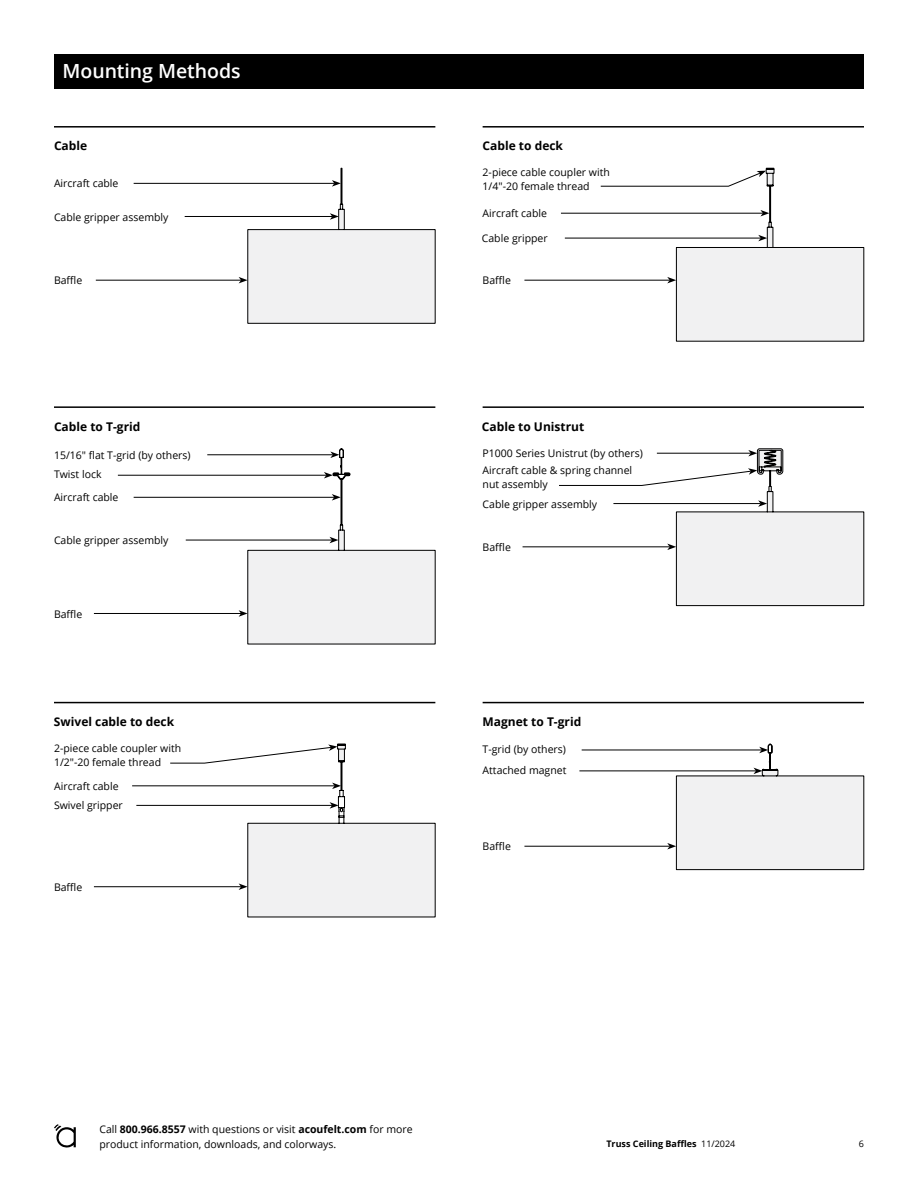
<style>
.page{position:relative;width:918px;height:1188px;background:#fff}
.page>*{position:absolute;margin:0;border:0;box-sizing:border-box;transform-origin:0 0}
.t1{font:600 19.5px "Open Sans";letter-spacing:-.005em;color:#fff}
.t2{font:700 12px "Open Sans";color:#000}
.t3{font:10.5px/13.5px "Open Sans";color:#000}
.t4{font:700 9px "Open Sans";color:#000}
.t5{font:9px "Open Sans";color:#000}
.s1{font-weight:700}
.s2{font-weight:400}
</style>
<div class="page">
<svg style="left:54px;top:1124px;width:22px;height:24px"></svg>
<hr style="left:54px;top:406px;width:381px;height:2px;background:#000">
<hr style="left:483px;top:406px;width:381px;height:2px;background:#000">
<hr style="left:54px;top:702px;width:381px;height:1px;background:#000">
<hr style="left:483px;top:702px;width:381px;height:1px;background:#000">
<hr style="left:54px;top:126px;width:381px;height:2px;background:#000">
<hr style="left:483px;top:126px;width:381px;height:2px;background:#000">
<hr style="left:134px;top:183px;width:200px;height:1px;background:#000">
<hr style="left:96px;top:280px;width:145px;height:1px;background:#000">
<hr style="left:185px;top:216px;width:147px;height:1px;background:#000">
<svg style="left:239px;top:168px;width:197px;height:156px"></svg>
<hr style="left:94px;top:613px;width:147px;height:1px;background:#000">
<hr style="left:186px;top:540px;width:146px;height:1px;background:#000">
<hr style="left:134px;top:497px;width:200px;height:1px;background:#000">
<hr style="left:118px;top:475px;width:208px;height:1px;background:#000">
<hr style="left:207px;top:455px;width:126px;height:1px;background:#000">
<svg style="left:239px;top:449px;width:197px;height:195px"></svg>
<hr style="left:582px;top:750px;width:180px;height:1px;background:#000">
<hr style="left:579px;top:771px;width:177px;height:1px;background:#000">
<hr style="left:524px;top:846px;width:146px;height:1px;background:#000">
<svg style="left:667px;top:744px;width:197px;height:127px"></svg>
<hr style="left:94px;top:886px;width:147px;height:1px;background:#000">
<hr style="left:132px;top:786px;width:203px;height:1px;background:#000">
<hr style="left:523px;top:547px;width:147px;height:1px;background:#000">
<svg style="left:559px;top:449px;width:305px;height:157px"></svg>
<hr style="left:561px;top:213px;width:202px;height:1px;background:#000">
<hr style="left:565px;top:238px;width:196px;height:1px;background:#000">
<hr style="left:524px;top:280px;width:146px;height:1px;background:#000">
<svg style="left:600px;top:168px;width:264px;height:174px"></svg>
<div style="left:54px;top:54px;width:810px;height:34px;background:#000"></div>
<hr style="left:136px;top:805px;width:196px;height:1px;background:#000">
<svg style="left:170px;top:744px;width:266px;height:173px"></svg>
<h1 class="t1" style="left:63px;top:57px;width:180px">Mounting Methods</h1>
<p class="t2" style="left:54px;top:137px;width:35px">Cable</p>
<p class="t2" style="left:483px;top:137px;width:82px">Cable to deck</p>
<p class="t3" style="left:54px;top:176px;width:66px">Aircraft cable</p>
<p class="t3" style="left:54px;top:210px;width:116px">Cable gripper assembly</p>
<p class="t3" style="left:54px;top:273px;width:30px">Baffle</p>
<p class="t2" style="left:54px;top:418px;width:88px">Cable to T-grid</p>
<p class="t3" style="left:54px;top:448px;width:138px">15/16" flat T-grid (by others)</p>
<p class="t3" style="left:54px;top:468px;width:49px">Twist lock</p>
<p class="t3" style="left:54px;top:490px;width:66px">Aircraft cable</p>
<p class="t3" style="left:54px;top:533px;width:116px">Cable gripper assembly</p>
<p class="t3" style="left:54px;top:607px;width:30px">Baffle</p>
<p class="t2" style="left:54px;top:713px;width:122px">Swivel cable to deck</p>
<p class="t3" style="left:54px;top:741px;width:129px">2-piece cable coupler with<br>1/2"-20 female thread</p>
<p class="t3" style="left:54px;top:779px;width:66px">Aircraft cable</p>
<p class="t3" style="left:54px;top:799px;width:70px">Swivel gripper</p>
<p class="t3" style="left:54px;top:880px;width:30px">Baffle</p>
<p class="t3" style="left:483px;top:165px;width:129px">2-piece cable coupler with<br>1/4"-20 female thread</p>
<p class="t3" style="left:483px;top:206px;width:66px">Aircraft cable</p>
<p class="t3" style="left:482px;top:231px;width:67px">Cable gripper</p>
<p class="t3" style="left:483px;top:273px;width:30px">Baffle</p>
<p class="t2" style="left:482px;top:418px;width:104px">Cable to Unistrut</p>
<p class="t3" style="left:483px;top:446px;width:162px">P1000 Series Unistrut (by others)</p>
<p class="t3" style="left:483px;top:463px;width:151px">Aircraft cable &amp; spring channel nut assembly</p>
<p class="t3" style="left:483px;top:497px;width:116px">Cable gripper assembly</p>
<p class="t3" style="left:483px;top:540px;width:30px">Baffle</p>
<p class="t2" style="left:483px;top:713px;width:100px">Magnet to T-grid</p>
<p class="t3" style="left:483px;top:739px;width:85px;line-height:20.9px">T-grid (by others)<br>Attached magnet</p>
<p class="t3" style="left:483px;top:839px;width:30px">Baffle</p>
<p class="t3" style="left:99px;top:1121px;width:315px;line-height:15px">Call <span class="s1">800.966.8557</span> with questions or visit <span class="s1">acoufelt.com</span> for more product information, downloads, and colorways.</p>
<p class="t4" style="left:606px;top:1138px;width:130px">Truss Ceiling Baffles <span class="s2">11/2024</span></p>
<p class="t5" style="left:859px;top:1138px;width:7px">6</p>
</div>
